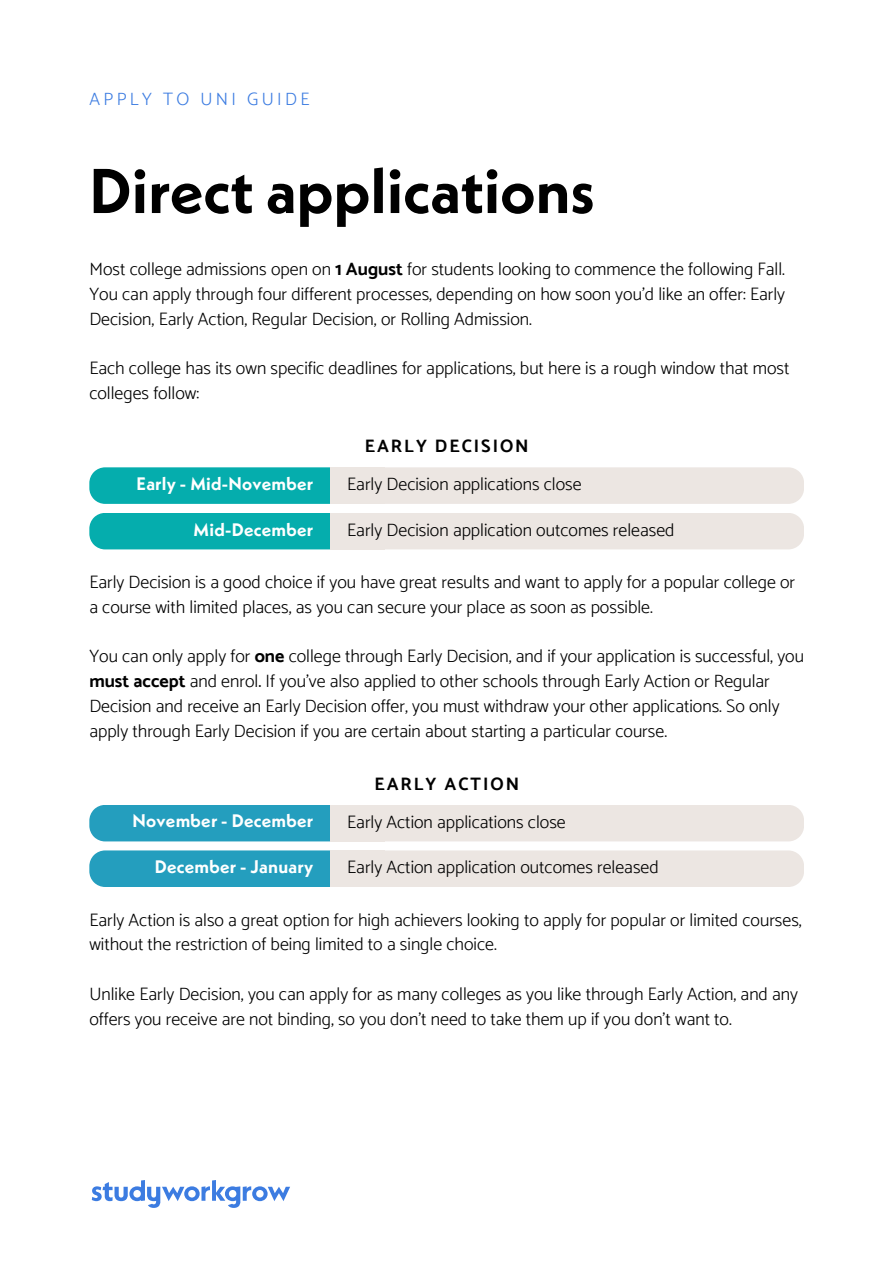
<style>
.page{position:relative;width:893px;height:1264px;background:#fff}
.page>*{position:absolute;margin:0;border:0;box-sizing:border-box;transform-origin:0 0}
.t1{font:700 63px "Neue Kabel";color:#000}
.t2{font:300 18px/24.8px "Catamaran";color:#000}
.t3{font:700 18px "Neue Kabel";letter-spacing:.015em;color:#fff}
.t4{font:700 18px "Catamaran";letter-spacing:.11em;color:#000}
.t5{font:300 18px "Catamaran";letter-spacing:.19em;color:#3c7ce1}
.s1{font-weight:700}
.s2{font-weight:400}
</style>
<div class="page">
<svg style="left:92px;top:1180px;width:198px;height:27px"></svg>
<svg style="left:89px;top:467px;width:715px;height:37px;background:#99d2cf"></svg>
<svg style="left:89px;top:513px;width:715px;height:36px;background:#98d1cf"></svg>
<div style="left:330px;top:467px;width:55px;height:37px;background:#ece6e2"></div>
<div style="left:330px;top:513px;width:55px;height:36px;background:#ece6e2"></div>
<svg style="left:89px;top:805px;width:715px;height:36px;background:#a3ccd5"></svg>
<svg style="left:89px;top:850px;width:715px;height:37px;background:#a4ccd5"></svg>
<div style="left:330px;top:805px;width:55px;height:36px;background:#ece6e2"></div>
<div style="left:330px;top:850px;width:55px;height:37px;background:#ece6e2"></div>
<p class="t5" style="left:89px;top:88px;width:222px">APPLY TO UNI GUIDE</p>
<h3 class="t1" style="left:89px;top:150px;width:507px">Direct applications</h3>
<h1 class="t2" style="left:89px;top:257px;width:697px;text-align:justify">Most college admissions open on <span class="s1">1 August</span> for students looking to commence the following Fall.<br>You can apply through four different processes, depending on how soon you’d like an offer: Early Decision, Early Action, Regular Decision, or Rolling Admission.</h1>
<p class="t2" style="left:89px;top:356px;width:701px">Each college has its own specific deadlines for applications, but here is a rough window that most colleges follow:</p>
<h4 class="t3" style="left:136px;top:472px;width:178px">Early - Mid-November</h4>
<p class="t3" style="left:193px;top:518px;width:121px">Mid-December</p>
<p class="t4" style="left:365px;top:435px;width:165px">EARLY DECISION</p>
<p class="t2" style="left:347px;top:471px;width:236px">Early Decision applications close</p>
<p class="t2" style="left:347px;top:517px;width:329px">Early Decision application outcomes released</p>
<p class="t2" style="left:89px;top:569px;width:707px">Early Decision is a good choice if you have great results and want to apply for a popular college or a course with limited places, as you can secure your place as soon as possible.</p>
<h4 class="t2" style="left:89px;top:644px;width:716px">You can only apply for <span class="s1">one</span> college through Early Decision, and if your application is successful, you <span class="s1">must accept</span> and enrol<span class="s2">.</span> If you’ve also applied to other schools through Early Action or Regular Decision and receive an Early Decision offer, you must withdraw your other applications. So only apply through Early Decision if you are certain about starting a particular course.</h4>
<h4 class="t3" style="left:132px;top:809px;width:182px">November - December</h4>
<p class="t3" style="left:155px;top:855px;width:160px">December - January</p>
<p class="t4" style="left:374px;top:773px;width:146px">EARLY ACTION</p>
<p class="t2" style="left:347px;top:809px;width:220px">Early Action applications close</p>
<p class="t2" style="left:347px;top:854px;width:313px">Early Action application outcomes released</p>
<p class="t2" style="left:89px;top:907px;width:714px">Early Action is also a great option for high achievers looking to apply for popular or limited courses, without the restriction of being limited to a single choice.</p>
<h4 class="t2" style="left:89px;top:981px;width:710px">Unlike Early Decision, you can apply for as many colleges as you like through Early Action, and any offers you receive are not binding, so you don’t need to take them up if you don’t want to.</h4>
</div>
